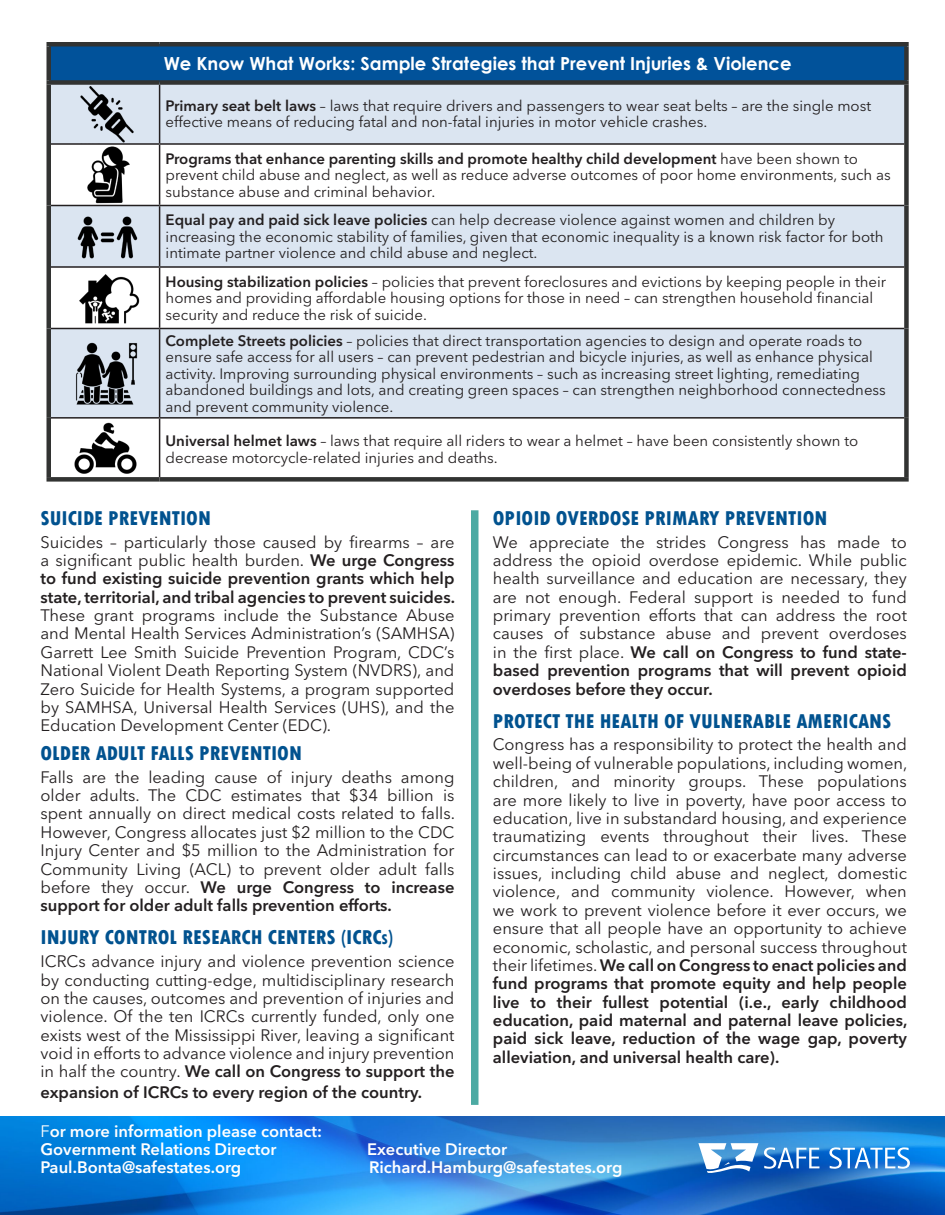
<style>
.page{position:relative;width:945px;height:1215px;background:#fff}
.page>*{position:absolute;margin:0;border:0;box-sizing:border-box;transform-origin:0 0}
.heading_body_main{font:800 condensed 21px "Tw Cen";color:#01528f}
.t1{font:700 18px "Century Gothic";color:#fff}
.t2{font:16.5px/18.3px "Avenir Next LT Pro";color:#231f20;text-align:justify}
.t3{font:600 16.5px "Avenir Next LT Pro";color:#fff}
.t4{font:600 16.5px "Avenir Next LT Pro";color:#231f20}
.t5{font:15px/16.5px "Avenir Next LT Pro";color:#231f20}
.s1{font-weight:600}
.s2{font-size:14.7px}
.s3{font-weight:400}
</style>
<div class="page">
<div style="left:471px;top:510px;width:7px;height:595px;background:#4caaa3"></div>
<div style="left:49px;top:44px;width:857px;height:38px;background:#01529a"></div>
<svg style="left:51px;top:85px;width:853px;height:332px;fill:#dbe5f1"></svg>
<div style="left:46px;top:85px;width:5px;height:59px;background:#323332"></div>
<div style="left:904px;top:85px;width:5px;height:59px;background:#323332"></div>
<div style="left:46px;top:144px;width:5px;height:62px;background:#323332"></div>
<div style="left:904px;top:144px;width:5px;height:62px;background:#323332"></div>
<div style="left:46px;top:206px;width:5px;height:61px;background:#323332"></div>
<div style="left:904px;top:206px;width:5px;height:61px;background:#323332"></div>
<div style="left:46px;top:267px;width:5px;height:61px;background:#323332"></div>
<div style="left:904px;top:267px;width:5px;height:61px;background:#323332"></div>
<div style="left:46px;top:328px;width:5px;height:90px;background:#323332"></div>
<div style="left:904px;top:328px;width:5px;height:90px;background:#323332"></div>
<div style="left:46px;top:418px;width:5px;height:59px;background:#323332"></div>
<div style="left:904px;top:418px;width:5px;height:59px;background:#323332"></div>
<div style="left:46px;top:477px;width:114px;height:5px;background:#323332"></div>
<div style="left:160px;top:477px;width:749px;height:5px;background:#323332"></div>
<hr style="left:159px;top:85px;width:1px;height:58px;background:#231f20">
<hr style="left:51px;top:143px;width:109px;height:2px;background:#231f20">
<hr style="left:160px;top:143px;width:744px;height:2px;background:#231f20">
<hr style="left:159px;top:145px;width:1px;height:60px;background:#231f20">
<hr style="left:51px;top:205px;width:109px;height:1px;background:#231f20">
<hr style="left:160px;top:205px;width:744px;height:1px;background:#231f20">
<hr style="left:159px;top:206px;width:1px;height:60px;background:#231f20">
<hr style="left:51px;top:266px;width:109px;height:2px;background:#231f20">
<hr style="left:160px;top:266px;width:744px;height:2px;background:#231f20">
<hr style="left:159px;top:268px;width:1px;height:60px;background:#231f20">
<hr style="left:51px;top:328px;width:109px;height:1px;background:#231f20">
<hr style="left:160px;top:328px;width:744px;height:1px;background:#231f20">
<hr style="left:159px;top:329px;width:1px;height:88px;background:#231f20">
<hr style="left:51px;top:417px;width:109px;height:2px;background:#231f20">
<hr style="left:160px;top:417px;width:744px;height:2px;background:#231f20">
<hr style="left:159px;top:419px;width:1px;height:58px;background:#231f20">
<hr style="left:46px;top:42px;width:114px;height:4px;background:#323332">
<div style="left:46px;top:46px;width:5px;height:34px;background:#323332"></div>
<hr style="left:160px;top:42px;width:749px;height:4px;background:#323332">
<div style="left:904px;top:46px;width:5px;height:34px;background:#323332"></div>
<div style="left:46px;top:80px;width:114px;height:5px;background:#323332"></div>
<div style="left:160px;top:80px;width:749px;height:5px;background:#323332"></div>
<img style="left:76px;top:86px;width:62px;height:57px">
<img style="left:72px;top:145px;width:72px;height:60px">
<img style="left:71px;top:207px;width:72px;height:59px">
<img style="left:66px;top:268px;width:85px;height:60px">
<img style="left:70px;top:343px;width:72px;height:62px">
<img style="left:74px;top:422px;width:63px;height:52px">
<img style="left:0;top:1117px;width:945px;height:98px">
<svg style="left:698px;top:1143px;width:60px;height:31px"></svg>
<svg style="left:764px;top:1147px;width:55px;height:22px"></svg>
<svg style="left:829px;top:1147px;width:81px;height:22px"></svg>
<p class="t1" style="left:164px;top:50px;width:629px">We Know What Works: Sample Strategies that Prevent Injuries &amp; Violence</p>
<p class="t5" style="left:166px;top:97px;width:707px"><span class="s1">Primary seat belt laws</span> – laws that require drivers and passengers to wear seat belts – are the single most effective means of reducing fatal and non-fatal injuries in motor vehicle crashes.</p>
<p class="t5" style="left:166px;top:150px;width:727px"><span class="s1">Programs that enhance parenting skills and promote healthy child development</span> have been shown to prevent child abuse and neglect, as well as reduce adverse outcomes of poor home environments, such as substance abuse and criminal behavior.</p>
<p class="t5" style="left:166px;top:212px;width:720px"><span class="s1">Equal pay and paid sick leave policies</span> can help decrease violence against women and children by increasing the economic stability of families, given that economic inequality is a known risk factor for both intimate partner violence and child abuse and neglect.</p>
<p class="t5" style="left:166px;top:273px;width:722px"><span class="s1">Housing stabilization policies</span> – policies that prevent foreclosures and evictions by keeping people in their homes and providing affordable housing options for those in need – can strengthen household financial security and reduce the risk of suicide.</p>
<p class="t5" style="left:166px;top:332px;width:722px"><span class="s1">Complete Streets policies</span> – policies that direct transportation agencies to design and operate roads to ensure safe access for all users – can prevent pedestrian and bicycle injuries, as well as enhance physical activity. Improving surrounding physical environments – such as increasing street lighting, remediating abandoned buildings and lots, and creating green spaces – can strengthen neighborhood connectedness and prevent community violence.</p>
<p class="t5" style="left:166px;top:433px;width:694px"><span class="s1">Universal helmet laws</span> – laws that require all riders to wear a helmet – have been consistently shown to decrease motorcycle-related injuries and deaths.</p>
<p class="heading_body_main" style="left:40px;top:506px;width:172px">SUICIDE PREVENTION</p>
<p class="t2" style="left:40px;top:533px;width:416px">Suicides – particularly those caused by firearms – are a significant public health burden. <span class="s1">We urge Congress to fund existing suicide prevention grants which help state, territorial, and tribal agencies to prevent suicides.<br></span>These grant programs include the Substance Abuse and Mental Health Services Administration’s (SAMHSA)<br>Garrett Lee Smith Suicide Prevention Program, CDC’s National Violent Death Reporting System (NVDRS), and Zero Suicide for Health Systems, a program supported by SAMHSA, Universal Health Services (UHS), and the Education Development Center (EDC).</p>
<p class="heading_body_main" style="left:40px;top:741px;width:263px">OLDER ADULT FALLS PREVENTION</p>
<p class="t2" style="left:40px;top:768px;width:416px">Falls are the leading cause of injury deaths among older adults. The CDC estimates that $34 billion is spent annually on direct medical costs related to falls.<br>However, Congress allocates just $2 million to the CDC Injury Center and $5 million to the Administration for Community Living (ACL) to prevent older adult falls before they occur. <span class="s1">We urge Congress to increase support for older adult falls prevention efforts.</span></p>
<p class="heading_body_main" style="left:40px;top:925px;width:354px">INJURY CONTROL RESEARCH CENTERS (ICRC<span class="s2">s</span>)</p>
<p class="t2" style="left:40px;top:952px;width:416px">ICRCs advance injury and violence prevention science by conducting cutting-edge, multidisciplinary research on the causes, outcomes and prevention of injuries and violence. Of the ten ICRCs currently funded, only one exists west of the Mississippi River, leaving a significant void in efforts to advance violence and injury prevention in half the country. <span class="s1">We call on Congress to support the</span></p>
<p class="t4" style="left:40px;top:1083px;width:383px">expansion of ICRCs to every region of the country.</p>
<p class="heading_body_main" style="left:493px;top:506px;width:336px">OPIOID OVERDOSE PRIMARY PREVENTION</p>
<p class="t2" style="left:493px;top:533px;width:416px">We appreciate the strides Congress has made to address the opioid overdose epidemic. While public health surveillance and education are necessary, they are not enough. Federal support is needed to fund primary prevention efforts that can address the root causes of substance abuse and prevent overdoses in the first place. <span class="s1">We call on Congress to fund state&shy;based prevention programs that will prevent opioid overdoses before they occur.</span></p>
<p class="heading_body_main" style="left:493px;top:708px;width:400px">PROTECT THE HEALTH OF VULNERABLE AMERICANS</p>
<p class="t2" style="left:493px;top:736px;width:416px">Congress has a responsibility to protect the health and well-being of vulnerable populations, including women, children, and minority groups. These populations are more likely to live in poverty, have poor access to education, live in substandard housing, and experience traumatizing events throughout their lives. These circumstances can lead to or exacerbate many adverse issues, including child abuse and neglect, domestic violence, and community violence. However, when we work to prevent violence before it ever occurs, we ensure that all people have an opportunity to achieve economic, scholastic, and personal success throughout their lifetimes. <span class="s1">We call on Congress to enact policies and fund programs that promote equity and help people live to their fullest potential (i.e., early childhood education, paid maternal and paternal leave policies, paid sick leave, reduction of the wage gap, poverty alleviation, and universal health care).</span></p>
<p class="t3" style="left:40px;top:1121px;width:283px"><span class="s3">F</span>or more information please contact:</p>
<p class="t3" style="left:40px;top:1139px;width:237px">Government Relations Director</p>
<p class="t3" style="left:367px;top:1139px;width:141px">Executive Director</p>
<p class="t3" style="left:40px;top:1158px;width:202px">Paul.Bonta@safestates.org</p>
<p class="t3" style="left:369px;top:1158px;width:255px">Richard.Hamburg@safestates.org</p>
</div>
